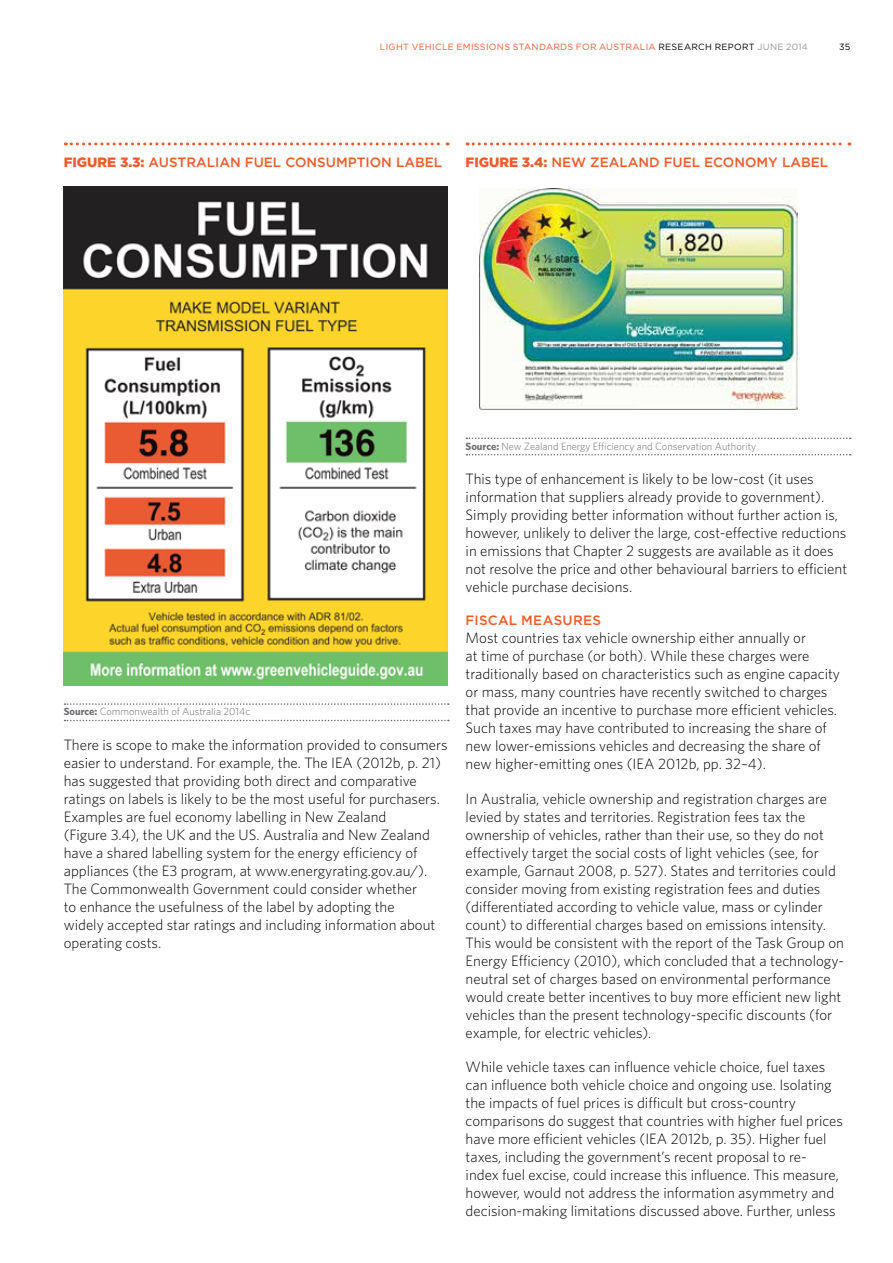
<style>
.page{position:relative;width:893px;height:1263px;background:#fff}
.page>*{position:absolute;margin:0;border:0;box-sizing:border-box;transform-origin:0 0}
.CCA_BodyCopy{font:300 15px/18px "Whitney";color:#000}
.CCA_FigureTableHeadi{font:500 13.5px "Gotham";color:#f15a29}
.CCA_ChapterHeading4{font:500 13.5px "Gotham";letter-spacing:.02em;color:#f15a29}
.CCA_Source{font:300 10.5px "Whitney";color:#6d6e71}
.t1{font:9px "Gotham";letter-spacing:.03em;color:#f15a29}
.t2{font:9px "Gotham";color:#000}
.s1{color:#000}
.s2{color:#939598}
.s3{font-weight:900}
.s4{font-weight:700}
</style>
<div class="page">
<svg style="left:65px;top:142px;width:383px;height:3px"></svg>
<svg style="left:65px;top:703px;width:384px;height:2px"></svg>
<svg style="left:65px;top:720px;width:384px;height:1px"></svg>
<img style="left:64px;top:187px;width:384px;height:498px">
<svg style="left:467px;top:142px;width:383px;height:3px"></svg>
<svg style="left:466px;top:438px;width:385px;height:1px"></svg>
<svg style="left:466px;top:454px;width:385px;height:1px"></svg>
<img style="left:479px;top:189px;width:319px;height:221px">
<p class="t1" style="left:380px;top:42px;width:429px">LIGHT VEHICLE EMISSIONS STANDARDS FOR AUSTRALIA <span class="s1">RESEARCH REPORT</span> <span class="s2">JUNE 2014</span></p>
<p class="t2" style="left:839px;top:42px;width:13px">35</p>
<p class="CCA_FigureTableHeadi" style="left:64px;top:154px;width:380px"><span class="s3">FIGURE 3.3:</span> AUSTRALIAN FUEL CONSUMPTION LABEL</p>
<p class="CCA_FigureTableHeadi" style="left:466px;top:154px;width:364px"><span class="s3">FIGURE 3.4:</span> NEW ZEALAND FUEL ECONOMY LABEL</p>
<p class="CCA_Source" style="left:64px;top:705px;width:188px"><span class="s4">Source:</span> Commonwealth of Australia 2014c</p>
<p class="CCA_BodyCopy" style="left:64px;top:735px;width:385px">There is scope to make the information provided to consumers easier to understand. For example, the. The IEA (2012b, p. 21) has suggested that providing both direct and comparative ratings on labels is likely to be the most useful for purchasers.<br>Examples are fuel economy labelling in New Zealand<br>(Figure 3.4), the UK and the US. Australia and New Zealand have a shared labelling system for the energy efficiency of appliances (the E3 program, at www.energyrating.gov.au/).<br>The Commonwealth Government could consider whether<br>to enhance the usefulness of the label by adopting the<br>widely accepted star ratings and including information about operating costs.</p>
<p class="CCA_Source" style="left:466px;top:439px;width:292px"><span class="s4">Source:</span> New Zealand Energy Efficiency and Conservation Authority</p>
<p class="CCA_BodyCopy" style="left:466px;top:469px;width:383px">This type of enhancement is likely to be low-cost (it uses information that suppliers already provide to government).<br>Simply providing better information without further action is, however, unlikely to deliver the large, cost-effective reductions in emissions that Chapter 2 suggests are available as it does not resolve the price and other behavioural barriers to efficient vehicle purchase decisions.</p>
<p class="CCA_ChapterHeading4" style="left:466px;top:613px;width:137px">FISCAL MEASURES</p>
<p class="CCA_BodyCopy" style="left:466px;top:628px;width:376px">Most countries tax vehicle ownership either annually or<br>at time of purchase (or both). While these charges were traditionally based on characteristics such as engine capacity or mass, many countries have recently switched to charges that provide an incentive to purchase more efficient vehicles.<br>Such taxes may have contributed to increasing the share of new lower-emissions vehicles and decreasing the share of new higher-emitting ones (IEA 2012b, pp. 32–4).</p>
<p class="CCA_BodyCopy" style="left:466px;top:789px;width:380px">In Australia, vehicle ownership and registration charges are levied by states and territories. Registration fees tax the ownership of vehicles, rather than their use, so they do not effectively target the social costs of light vehicles (see, for example, Garnaut 2008, p. 527). States and territories could consider moving from existing registration fees and duties (differentiated according to vehicle value, mass or cylinder count) to differential charges based on emissions intensity.<br>This would be consistent with the report of the Task Group on Energy Efficiency (2010), which concluded that a technology&shy;neutral set of charges based on environmental performance would create better incentives to buy more efficient new light vehicles than the present technology-specific discounts (for example, for electric vehicles).</p>
<p class="CCA_BodyCopy" style="left:466px;top:1058px;width:379px">While vehicle taxes can influence vehicle choice, fuel taxes can influence both vehicle choice and ongoing use. Isolating the impacts of fuel prices is difficult but cross-country comparisons do suggest that countries with higher fuel prices have more efficient vehicles (IEA 2012b, p. 35). Higher fuel taxes, including the government’s recent proposal to re&shy;index fuel excise, could increase this influence. This measure, however, would not address the information asymmetry and decision-making limitations discussed above. Further, unless</p>
</div>
